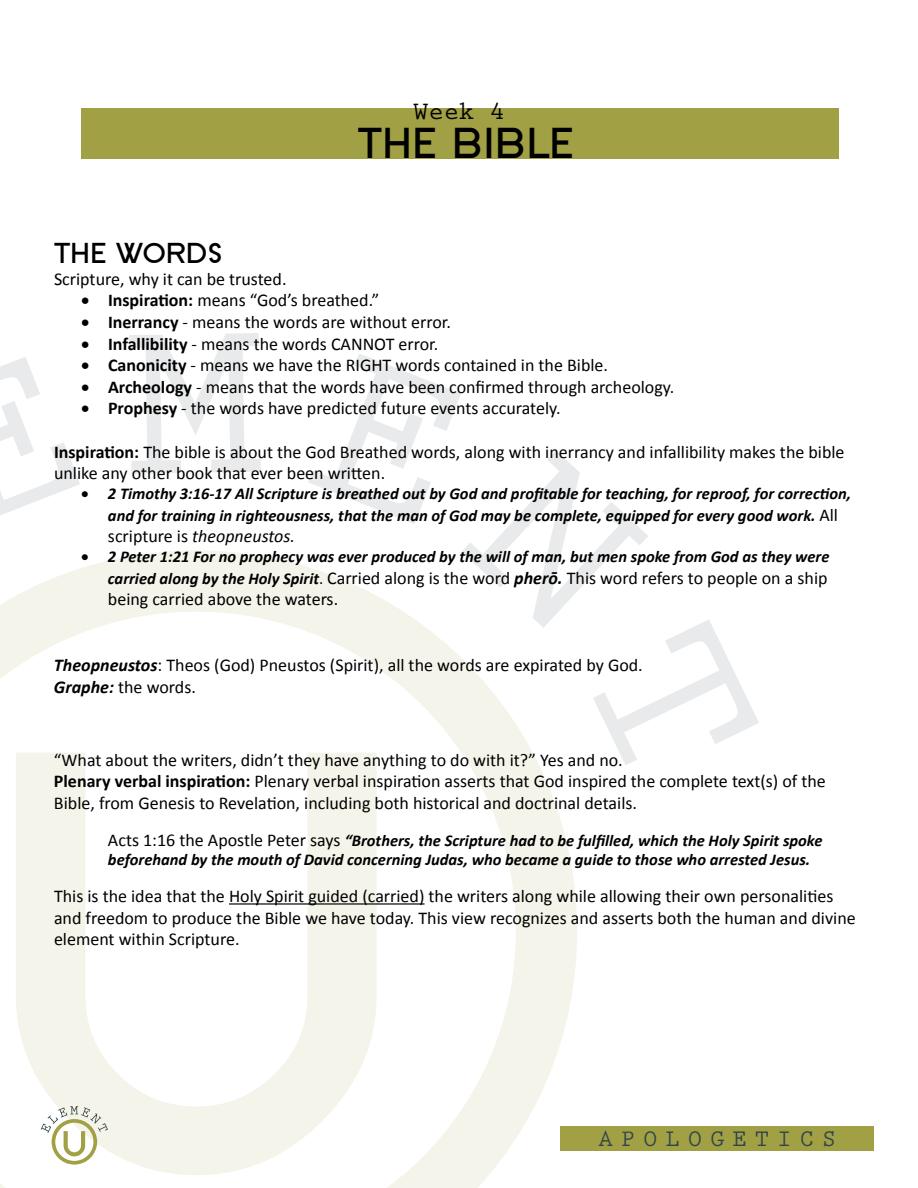
<style>
.page{position:relative;width:918px;height:1188px;background:#fff}
.page>*{position:absolute;margin:0;border:0;box-sizing:border-box;transform-origin:0 0}
.t1{font:700 45px "SF New Republic";color:#000}
.t2{font:700 30px "SF New Republic";color:#000}
.t3{font:700 25.5px "Prestige Elite Std";color:#000}
.t4{font:700 24.15px "Prestige Elite Std";letter-spacing:.325em;color:#31444a}
.t5{font:18px/21.6px "Calibri";color:#000}
.t6{font:italic 18px "Calibri";color:#000}
.t7{font:italic 700 16.5px/21.6px "Calibri";color:#000}
.s1{font-weight:700}
.s2{font-weight:400;font-style:normal;font-size:18px}
.s3{font-style:normal}
.s4{font-weight:700;font-style:italic;font-size:16.5px}
.s5{font-size:16.5px}
.s6{font-weight:700;font-style:italic}
</style>
<div class="page">
<div style="left:561px;top:1127px;width:313px;height:24px;background:#a1a045"></div>
<svg style="left:0;top:550px;width:577px;height:638px"></svg>
<svg style="left:0;top:357px;width:80px;height:158px"></svg>
<svg style="left:129px;top:333px;width:132px;height:141px"></svg>
<svg style="left:308px;top:354px;width:451px;height:411px"></svg>
<div style="left:81px;top:108px;width:757px;height:50px;background:#a1a045"></div>
<hr style="left:229px;top:903px;width:196px;height:2px;background:#000">
<h3 class="t3" style="left:413px;top:98px;width:93px">Week 4</h3>
<h1 class="t1" style="left:358px;top:119px;width:219px">THE BIBLE</h1>
<h2 class="t2" style="left:54px;top:237px;width:171px">THE WORDS</h2>
<p class="t5" style="left:54px;top:268px;width:234px">Scripture, why it can be trusted.</p>
<p class="t5" style="left:81px;top:290px;width:300px">• <span class="s1">Inspiration:</span> means “God’s breathed.”</p>
<p class="t5" style="left:81px;top:311px;width:371px">• <span class="s1">Inerrancy</span> - means the words are without error.</p>
<p class="t5" style="left:81px;top:333px;width:359px">• <span class="s1">Infallibility</span> - means the words CANNOT error.</p>
<p class="t5" style="left:81px;top:355px;width:529px">• <span class="s1">Canonicity</span> - means we have the RIGHT words contained in the Bible.</p>
<p class="t5" style="left:81px;top:376px;width:595px">• <span class="s1">Archeology</span> - means that the words have been confirmed through archeology.</p>
<p class="t5" style="left:81px;top:398px;width:481px">• <span class="s1">Prophesy</span> - the words have predicted future events accurately.</p>
<p class="t5" style="left:54px;top:441px;width:792px"><span class="s1">Inspiration:</span> The bible is about the God Breathed words, along with inerrancy and infallibility makes the bible unlike any other book that ever been written.</p>
<p class="t7" style="left:108px;top:483px;width:745px;text-indent:-27px">• 2 Timothy 3:16-17 All Scripture is breathed out by God and profitable for teaching, for reproof, for correction, and for training in righteousness, that the man of God may be complete, equipped for every good work. <span class="s2">All</span></p>
<p class="t6" style="left:108px;top:524px;width:189px"><span class="s3">scripture is</span> theopneustos.</p>
<p class="t7" style="left:81px;top:546px;width:750px">• 2 Peter 1:21 For no prophecy was ever produced by the will of man, but men spoke from God as they were</p>
<p class="t5" style="left:108px;top:567px;width:721px"><span class="s4">carried along by the Holy Spirit</span><span class="s5">.</span> Carried along is the word <span class="s6">pherō.</span> This word refers to people on a ship being carried above the waters.</p>
<p class="t5" style="left:54px;top:654px;width:590px"><span class="s6">Theopneustos</span>: Theos (God) Pneustos (Spirit), all the words are expirated by God.<br><span class="s6">Graphe:</span> the words.</p>
<p class="t5" style="left:54px;top:749px;width:773px">“What about the writers, didn’t they have anything to do with it?” Yes and no.<br><span class="s1">Plenary verbal inspiration:</span> Plenary verbal inspiration asserts that God inspired the complete text(s) of the<br>Bible, from Genesis to Revelation, including both historical and doctrinal details.</p>
<p class="t7" style="left:108px;top:830px;width:716px;line-height:19.8px"><span class="s2">Acts 1:16 the Apostle Peter says</span> “Brothers, the Scripture had to be fulfilled, which the Holy Spirit spoke beforehand by the mouth of David concerning Judas, who became a guide to those who arrested Jesus.</p>
<p class="t5" style="left:54px;top:885px;width:803px">This is the idea that the Holy Spirit guided (carried) the writers along while allowing their own personalities and freedom to produce the Bible we have today. This view recognizes and asserts both the human and divine element within Scripture.</p>
<h3 class="t4" style="left:598px;top:1125px;width:239px">APOLOGETICS</h3>
</div>
